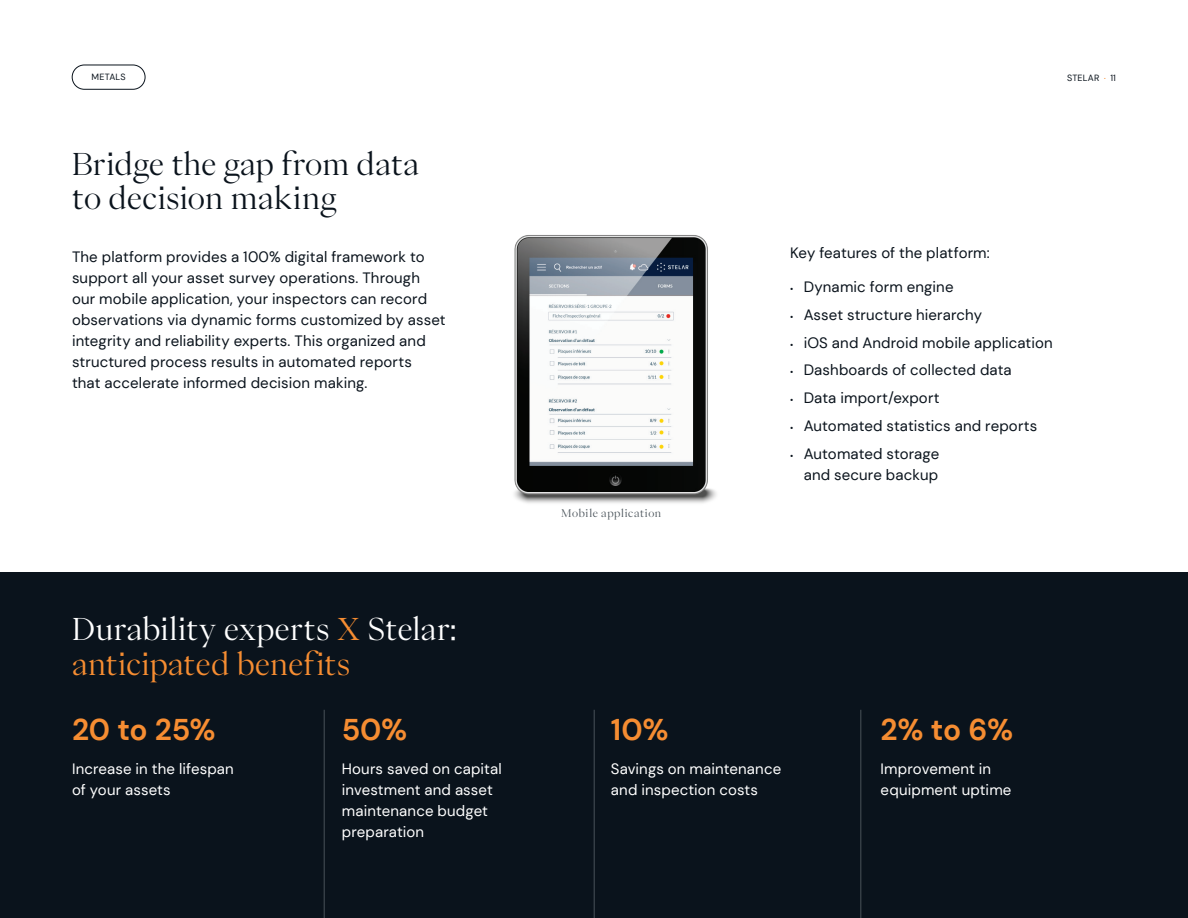
<style>
.page{position:relative;width:1188px;height:918px;background:#fff}
.page>*{position:absolute;margin:0;border:0;box-sizing:border-box;transform-origin:0 0}
.t1{font:30px/34.5px "PP Eiko";letter-spacing:.015em;color:#fff}
.t2{font:30px/34.5px "PP Eiko";letter-spacing:.01em;color:#0a131c}
.t3{font:700 30px "DM Sans";letter-spacing:-.01em;color:#f68d32}
.t4{font:15px/21px "DM Sans";letter-spacing:.01em;color:#0a131c}
.t5{font:15px/21px "DM Sans";letter-spacing:.01em;color:#fff}
.t6{font:10.5px "PP Eiko";letter-spacing:.06em;color:#495259}
.t7{font:9px "DM Sans";letter-spacing:.025em;color:#0a131c}
.s1{font-size:9px}
.s2{color:#f68d32}
</style>
<div class="page">
<div style="left:0;top:572px;width:1188px;height:346px;background:#0a131c"></div>
<img style="left:514px;top:235px;width:203px;height:268px">
<hr style="left:594px;top:710px;width:1px;height:208px;background:#495259">
<hr style="left:861px;top:710px;width:1px;height:208px;background:#495259">
<hr style="left:324px;top:710px;width:1px;height:208px;background:#495259">
<div style="left:72px;top:65px;width:73px;height:24px;border:1px solid #0a131c;border-radius:12px"></div>
<p class="t7" style="left:92px;top:72px;width:36px">METALS</p>
<p class="t7" style="left:1111px;top:72px;width:7px">11</p>
<p class="t7" style="left:1067px;top:72px;width:40px">STELAR <sup>•</sup></p>
<h1 class="t2" style="left:72px;top:147px;width:349px">Bridge the gap from data to decision making</h1>
<p class="t4" style="left:72px;top:246px;width:375px">The platform provides a 100% digital framework to support all your asset survey operations. Through our mobile application, your inspectors can record observations via dynamic forms customized by asset integrity and reliability experts. This organized and structured process results in automated reports<br>that accelerate informed decision making.</p>
<p class="t4" style="left:790px;top:242px;width:201px">Key features of the platform:</p>
<p class="t4" style="left:790px;top:276px;width:165px"><span class="s1">•</span> Dynamic form engine</p>
<p class="t4" style="left:790px;top:304px;width:193px"><span class="s1">•</span> Asset structure hierarchy</p>
<p class="t4" style="left:790px;top:332px;width:264px"><span class="s1">•</span> iOS and Android mobile application</p>
<p class="t4" style="left:790px;top:360px;width:223px"><span class="s1">•</span> Dashboards of collected data</p>
<p class="t4" style="left:790px;top:387px;width:151px"><span class="s1">•</span> Data import/export</p>
<p class="t4" style="left:790px;top:415px;width:249px"><span class="s1">•</span> Automated statistics and reports</p>
<p class="t4" style="left:790px;top:443px;width:151px;text-align:right"><span class="s1">•</span> Automated storage and secure backup</p>
<h1 class="t1" style="left:72px;top:612px;width:386px">Durability experts <span class="s2">X</span> Stelar: <span class="s2">anticipated benefits</span></h1>
<h1 class="t3" style="left:72px;top:710px;width:145px">20 to 25%</h1>
<p class="t5" style="left:72px;top:758px;width:163px">Increase in the lifespan of your assets</p>
<h1 class="t3" style="left:342px;top:710px;width:67px">50%</h1>
<p class="t5" style="left:342px;top:758px;width:162px">Hours saved on capital investment and asset maintenance budget preparation</p>
<p class="t6" style="left:561px;top:506px;width:101px">Mobile application</p>
<h1 class="t3" style="left:611px;top:710px;width:59px">10%</h1>
<p class="t5" style="left:611px;top:758px;width:172px">Savings on maintenance and inspection costs</p>
<h1 class="t3" style="left:881px;top:710px;width:134px">2% to 6%</h1>
<p class="t5" style="left:881px;top:758px;width:132px">Improvement in equipment uptime</p>
</div>
